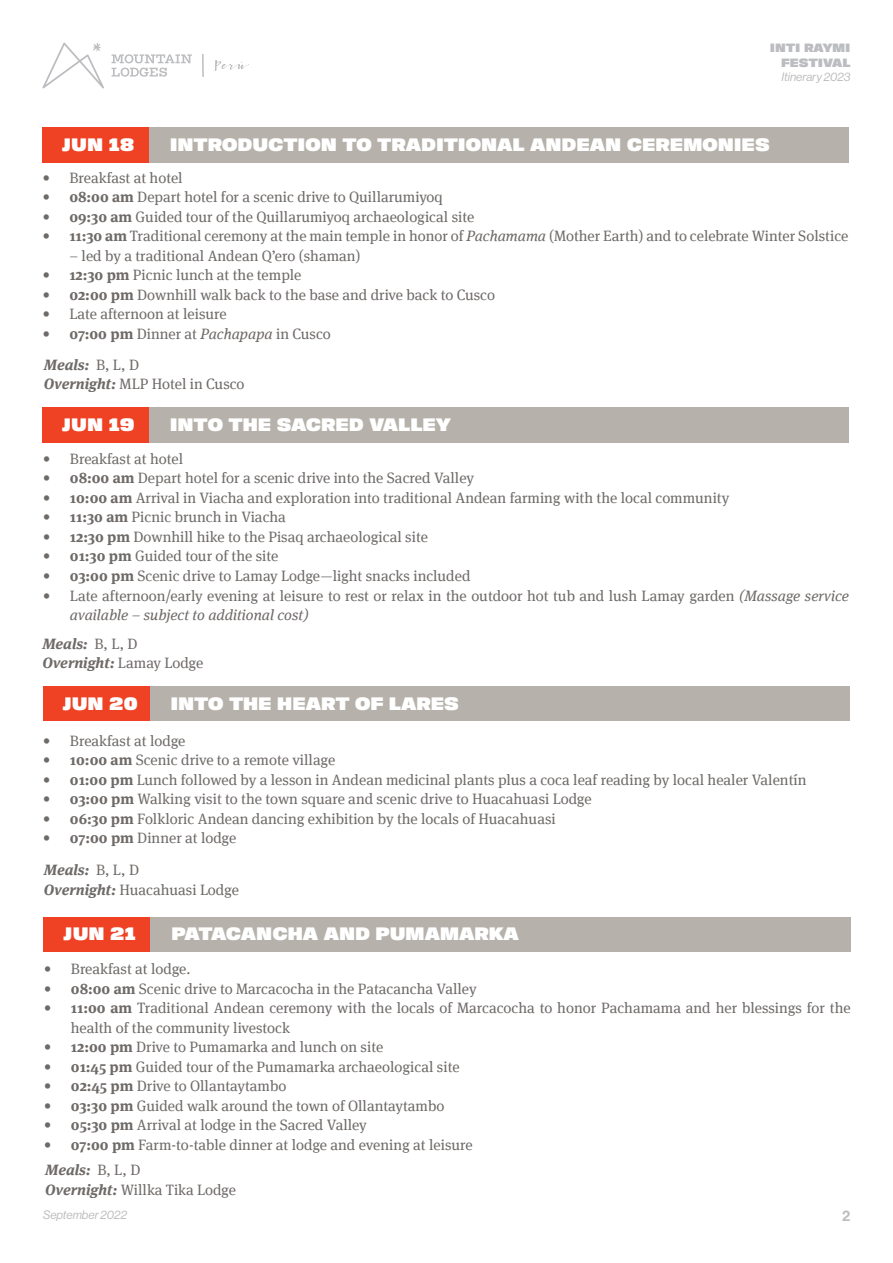
<style>
.page{position:relative;width:893px;height:1263px;background:#fff}
.page>*{position:absolute;margin:0;border:0;box-sizing:border-box;transform-origin:0 0}
.t1{font:18px "ATC Duel V8";color:#fff}
.t2{font:15px/19.5px "Meta Serif";color:#6e6a68}
.t3{font:italic 700 15px "Meta Serif";color:#6e6a68}
.t4{font:500 15px "Haas Grot Disp 65";color:#bcbdc0}
.t5{font:italic 12px "Haas Grot Disp 56";color:#bcbdc0}
.t6{font:12px/14.4px "ATC Duel V8";color:#bcbdc0;text-align:right}
.s1{font-weight:700}
.s2{font-family:"Meta Serif Tf";font-style:italic}
.s3{font-weight:400;font-style:normal}
.s4{font-weight:700;font-style:italic}
</style>
<div class="page">
<svg style="left:42px;top:42px;width:62px;height:47px"></svg>
<svg style="left:112px;top:54px;width:80px;height:23px"></svg>
<hr style="left:202px;top:54px;width:2px;height:23px;background:#bcbdc0">
<svg style="left:215px;top:60px;width:34px;height:11px"></svg>
<div style="left:42px;top:128px;width:806px;height:35px;background:#b6b2ab"></div>
<div style="left:42px;top:128px;width:106px;height:35px;background:#ef4123"></div>
<div style="left:42px;top:407px;width:806px;height:35px;background:#b6b2ab"></div>
<div style="left:42px;top:407px;width:106px;height:35px;background:#ef4123"></div>
<div style="left:43px;top:687px;width:807px;height:34px;background:#b6b2ab"></div>
<div style="left:43px;top:687px;width:106px;height:34px;background:#ef4123"></div>
<div style="left:44px;top:917px;width:807px;height:34px;background:#b6b2ab"></div>
<div style="left:44px;top:917px;width:106px;height:34px;background:#ef4123"></div>
<p class="t6" style="left:770px;top:41px;width:82px">INTI RAYMI<br>FESTIVAL</p>
<p class="t5" style="left:781px;top:70px;width:70px">Itinerary 2023</p>
<p class="t1" style="left:62px;top:134px;width:74px">JUN 18</p>
<p class="t1" style="left:170px;top:134px;width:601px">INTRODUCTION TO TRADITIONAL ANDEAN CEREMONIES</p>
<p class="t2" style="left:42px;top:168px;width:142px">• Breakfast at hotel</p>
<p class="t2" style="left:42px;top:187px;width:402px"><span class="s1">• 08:00 am</span> Depart hotel for a scenic drive to Quillarumiyoq</p>
<p class="t2" style="left:42px;top:207px;width:433px"><span class="s1">• 09:30 am</span> Guided tour of the Quillarumiyoq archaeological site</p>
<p class="t2" style="left:42px;top:226px;width:807px"><span class="s1">• 11:30 am</span> Traditional ceremony at the main temple in honor of <span class="s2">Pachamama</span> (Mother Earth) and to celebrate Winter Solstice</p>
<p class="t2" style="left:69px;top:246px;width:293px">– led by a traditional Andean Q’ero (shaman)</p>
<p class="t2" style="left:42px;top:265px;width:261px"><span class="s1">• 12:30 pm</span> Picnic lunch at the temple</p>
<p class="t2" style="left:42px;top:285px;width:454px"><span class="s1">• 02:00 pm</span> Downhill walk back to the base and drive back to Cusco</p>
<p class="t2" style="left:42px;top:304px;width:186px">• Late afternoon at leisure</p>
<p class="t2" style="left:42px;top:324px;width:290px"><span class="s1">• 07:00 pm</span> Dinner at <span class="s2">Pachapapa</span> in Cusco</p>
<p class="t3" style="left:44px;top:355px;width:97px">Meals: <span class="s3">B, L, D</span></p>
<p class="t2" style="left:44px;top:374px;width:202px"><span class="s4">Overnight:</span> MLP Hotel in Cusco</p>
<p class="t1" style="left:62px;top:413px;width:74px">JUN 19</p>
<p class="t1" style="left:170px;top:413px;width:282px">INTO THE SACRED VALLEY</p>
<p class="t2" style="left:43px;top:449px;width:142px">• Breakfast at hotel</p>
<p class="t2" style="left:43px;top:468px;width:433px"><span class="s1">• 08:00 am</span> Depart hotel for a scenic drive into the Sacred Valley</p>
<p class="t2" style="left:43px;top:488px;width:688px"><span class="s1">• 10:00 am</span> Arrival in Viacha and exploration into traditional Andean farming with the local community</p>
<p class="t2" style="left:43px;top:507px;width:245px"><span class="s1">• 11:30 am</span> Picnic brunch in Viacha</p>
<p class="t2" style="left:43px;top:527px;width:387px"><span class="s1">• 12:30 pm</span> Downhill hike to the Pisaq archaeological site</p>
<p class="t2" style="left:43px;top:546px;width:237px"><span class="s1">• 01:30 pm</span> Guided tour of the site</p>
<p class="t2" style="left:43px;top:566px;width:429px"><span class="s1">• 03:00 pm</span> Scenic drive to Lamay Lodge—light snacks included</p>
<p class="t2" style="left:70px;top:585px;width:780px;text-indent:-27px">• Late afternoon/early evening at leisure to rest or relax in the outdoor hot tub and lush Lamay garden <span class="s2">(Massage service available – subject to additional cost)</span></p>
<p class="t3" style="left:42px;top:634px;width:97px">Meals: <span class="s3">B, L, D</span></p>
<p class="t3" style="left:42px;top:654px;width:163px">Overnight: <span class="s3">Lamay Lodge</span></p>
<p class="t1" style="left:62px;top:692px;width:77px">JUN 20</p>
<p class="t1" style="left:170px;top:692px;width:290px">INTO THE HEART OF LARES</p>
<p class="t2" style="left:43px;top:731px;width:144px">• Breakfast at lodge</p>
<p class="t2" style="left:43px;top:750px;width:294px"><span class="s1">• 10:00 am</span> Scenic drive to a remote village</p>
<p class="t2" style="left:43px;top:770px;width:765px"><span class="s1">• 01:00 pm</span> Lunch followed by a lesson in Andean medicinal plants plus a coca leaf reading by local healer Valentín</p>
<p class="t2" style="left:43px;top:789px;width:550px"><span class="s1">• 03:00 pm</span> Walking visit to the town square and scenic drive to Huacahuasi Lodge</p>
<p class="t2" style="left:43px;top:809px;width:514px"><span class="s1">• 06:30 pm</span> Folkloric Andean dancing exhibition by the locals of Huacahuasi</p>
<p class="t2" style="left:43px;top:828px;width:195px"><span class="s1">• 07:00 pm</span> Dinner at lodge</p>
<p class="t3" style="left:44px;top:861px;width:97px">Meals: <span class="s3">B, L, D</span></p>
<p class="t2" style="left:44px;top:880px;width:197px"><span class="s4">Overnight:</span> Huacahuasi Lodge</p>
<p class="t1" style="left:63px;top:923px;width:74px">JUN 21</p>
<p class="t1" style="left:171px;top:923px;width:349px">PATACANCHA AND PUMAMARKA</p>
<p class="t2" style="left:44px;top:959px;width:148px">• Breakfast at lodge.</p>
<p class="t2" style="left:44px;top:979px;width:434px"><span class="s1">• 08:00 am</span> Scenic drive to Marcacocha in the Patacancha Valley</p>
<p class="t2" style="left:71px;top:998px;width:781px;text-indent:-27px"><span class="s1">• 11:00 am</span> Traditional Andean ceremony with the locals of Marcacocha to honor Pachamama and her blessings for the health of the community livestock</p>
<p class="t2" style="left:44px;top:1037px;width:341px"><span class="s1">• 12:00 pm</span> Drive to Pumamarka and lunch on site</p>
<p class="t2" style="left:44px;top:1057px;width:417px"><span class="s1">• 01:45 pm</span> Guided tour of the Pumamarka archaeological site</p>
<p class="t2" style="left:44px;top:1076px;width:244px"><span class="s1">• 02:45 pm</span> Drive to Ollantaytambo</p>
<p class="t2" style="left:44px;top:1096px;width:402px"><span class="s1">• 03:30 pm</span> Guided walk around the town of Ollantaytambo</p>
<p class="t2" style="left:44px;top:1115px;width:324px"><span class="s1">• 05:30 pm</span> Arrival at lodge in the Sacred Valley</p>
<p class="t2" style="left:44px;top:1135px;width:430px"><span class="s1">• 07:00 pm</span> Farm-to-table dinner at lodge and evening at leisure</p>
<p class="t3" style="left:45px;top:1161px;width:97px">Meals: <span class="s3">B, L, D</span></p>
<p class="t2" style="left:45px;top:1180px;width:192px"><span class="s4">Overnight:</span> Willka Tika Lodge</p>
<p class="t5" style="left:43px;top:1208px;width:86px">September 2022</p>
<p class="t4" style="left:842px;top:1207px;width:10px">2</p>
</div>
